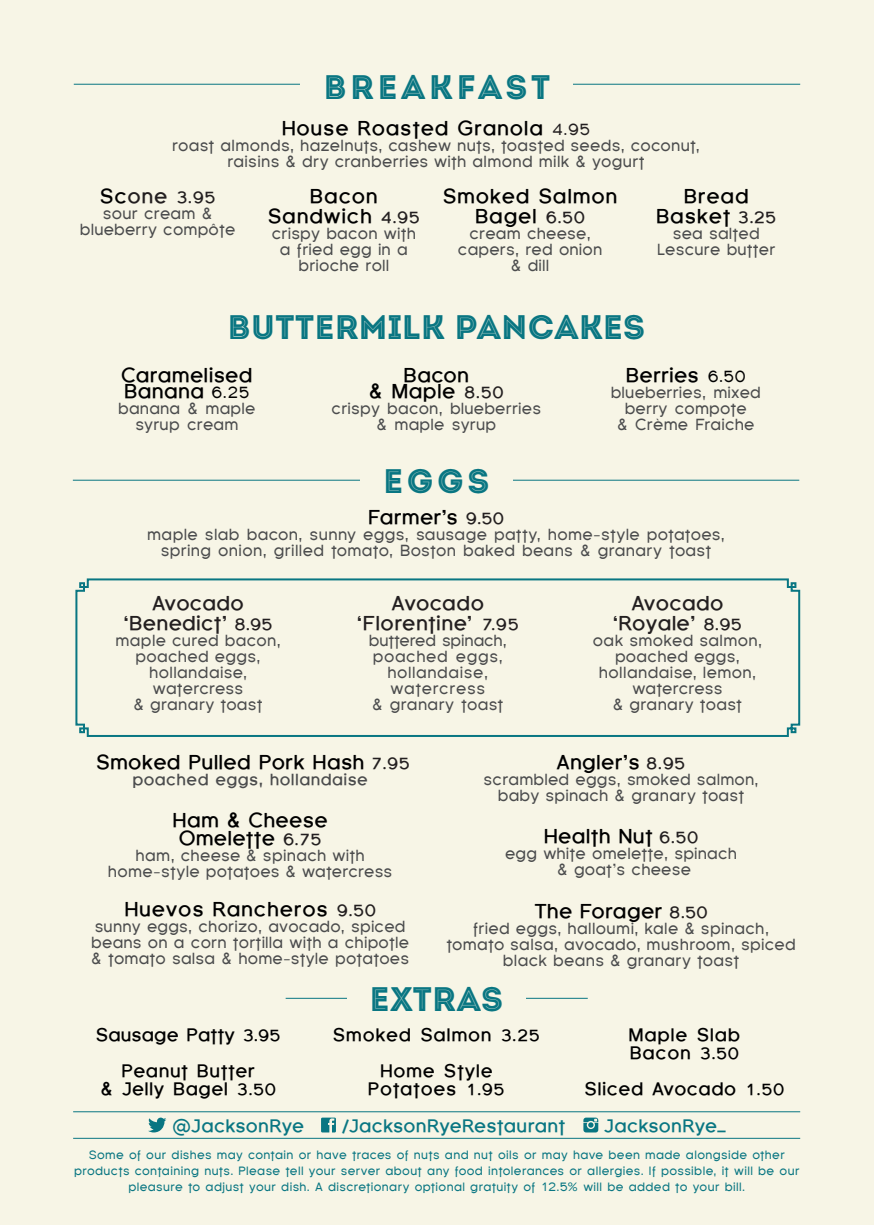
<style>
.page{position:relative;width:874px;height:1225px;background:#fff}
.page>*{position:absolute;margin:0;border:0;box-sizing:border-box;transform-origin:0 0}
.t1{font:34px "Intro Inline";color:#097682}
.t2{font:34px "Intro Inline";letter-spacing:.1em;color:#097682}
.description_style{font:700 20px/18px "Florencesans";letter-spacing:.01em;color:#000;text-align:center}
.item_style{font:700 20px/20px "Florencesans";letter-spacing:.035em;color:#000;text-align:center}
.tint_grey_descriptio{font:700 20px/16px "Florencesans";letter-spacing:.01em;color:#000}
.description_style-2{font:700 20px/20px "Florencesans";letter-spacing:.01em;color:#231f20;text-align:center}
.description_style-3{font:700 20px/20px "Florencesans";letter-spacing:.035em;color:#000;text-align:center}
.tint_grey_descriptio-2{font:700 20px/20px "Florencesans";letter-spacing:.02em;color:#231f20;text-align:center}
.t3{font:700 18px/18px "Florencesans";letter-spacing:.025em;color:#000;text-align:center}
.black_title__0_5_spa{font:700 18px "Florencesans";letter-spacing:.015em;color:#097682}
.t4{font:700 18px "Florencesans";color:#000}
.description_style-4{font:16px/16px "Florencesans";letter-spacing:.01em;color:#4b4c4d;text-align:center}
.tint_grey_descriptio-3{font:16px/16px "Florencesans";letter-spacing:.01em;color:#4b4c4d;text-align:center}
.item_style-2{font:16px/16px "Florencesans";letter-spacing:.015em;color:#4b4c4d;text-align:center}
.tint_grey_descriptio-4{font:16px/16px "Florencesans";letter-spacing:.035em;color:#4b4c4d;text-align:center}
.description_style-5{font:700 16px "Florencesans";letter-spacing:.025em;color:#4b4c4d}
.item_style-3{font:700 16px "Florencesans";color:#231f20}
.t5{font:12px/16px "Florencesans";letter-spacing:.03em;color:#097682;text-align:center}
.s1{font-weight:400;font-size:16px;color:#231f20}
.s2{font-size:20px;color:#000}
.s3{font-size:20px}
.s4{font-size:16px;color:#231f20}
.s5{font-weight:400;font-size:16px}
.s6{font-size:16px}
</style>
<div class="page">
<div style="left:0;top:0;width:873px;height:1225px;background:#f7f5e6"></div>
<hr style="left:285px;top:997px;width:302px;height:1px;background:#097682">
<div style="left:347px;top:985px;width:178px;height:26px;background:#f7f5e6"></div>
<hr style="left:74px;top:84px;width:725px;height:1px;background:#097682">
<div style="left:300px;top:74px;width:272px;height:25px;background:#f7f5e6"></div>
<hr style="left:73px;top:1138px;width:726px;height:1px;background:#097682">
<hr style="left:73px;top:1111px;width:726px;height:1px;background:#097682">
<svg style="left:321px;top:1117px;width:15px;height:15px"></svg>
<svg style="left:148px;top:1117px;width:18px;height:15px"></svg>
<svg style="left:583px;top:1117px;width:15px;height:15px"></svg>
<hr style="left:73px;top:480px;width:725px;height:1px;background:#097682">
<div style="left:360px;top:467px;width:152px;height:25px;background:#f7f5e6"></div>
<svg style="left:75px;top:578px;width:725px;height:159px"></svg>
<p class="t2" style="left:323px;top:67px;width:228px">BREAKFAST</p>
<p class="item_style" style="left:281px;top:118px;width:310px">House Roasted Granola <span class="s1">4.95</span></p>
<p class="item_style-2" style="left:172px;top:138px;width:529px">roast almonds, hazelnuts, cashew nuts, toasted seeds, coconut, raisins &amp; dry cranberries with almond milk &amp; yogurt</p>
<p class="item_style-3" style="left:100px;top:189px;width:117px"><span class="s2">Sc</span><span class="s3">one</span> 3.95</p>
<p class="description_style-4" style="left:80px;top:205px;width:157px">sour cream &amp; blueberry compôte</p>
<p class="item_style" style="left:442px;top:186px;width:176px">Smoked Salmon<br>Bagel <span class="s4">6.50</span></p>
<p class="description_style-4" style="left:457px;top:225px;width:146px">cream cheese, capers, red onion &amp; dill</p>
<p class="item_style" style="left:267px;top:186px;width:154px">Bacon<br>Sandwich <span class="s4">4.95</span></p>
<p class="description_style-4" style="left:271px;top:225px;width:146px">crispy bacon with a fried egg in a brioche roll</p>
<p class="description_style-3" style="left:655px;top:186px;width:122px">Bread<br>Basket <span class="s4">3.25</span></p>
<p class="item_style-2" style="left:656px;top:225px;width:120px">sea salted<br>Lescure butter</p>
<p class="t1" style="left:227px;top:306px;width:419px">BUTTERMILK PANCAKES</p>
<p class="tint_grey_descriptio" style="left:121px;top:367px;width:133px">Caramelised<br>Banana <span class="s5">6.25</span></p>
<p class="tint_grey_descriptio-3" style="left:118px;top:400px;width:139px">banana &amp; maple syrup cream</p>
<p class="tint_grey_descriptio" style="left:369px;top:367px;width:136px;text-align:center">Bacon<br>&amp; Maple <span class="s4">8.50</span></p>
<p class="tint_grey_descriptio-3" style="left:331px;top:400px;width:211px">crispy bacon, blueberries &amp; maple syrup</p>
<p class="t1" style="left:383px;top:460px;width:108px">EGGS</p>
<p class="tint_grey_descriptio" style="left:625px;top:367px;width:121px">Berries <span class="s5">6.50</span></p>
<p class="tint_grey_descriptio-3" style="left:610px;top:384px;width:152px">blueberries, mixed berry compote<br>&amp; Crème Fraiche</p>
<p class="tint_grey_descriptio" style="left:368px;top:509px;width:137px">Farmer’s <span class="s4">9.50</span></p>
<p class="tint_grey_descriptio-3" style="left:147px;top:526px;width:579px">maple slab bacon, sunny eggs, sausage patty, home-style potatoes, spring onion, grilled tomato, Boston baked beans &amp; granary toast</p>
<p class="description_style-2" style="left:123px;top:592px;width:150px">Avocado ‘Benedict’ <span class="s6">8.95</span></p>
<p class="description_style-4" style="left:115px;top:632px;width:167px">maple cured bacon, poached eggs, hollandaise, watercress<br>&amp; granary toast</p>
<p class="tint_grey_descriptio-2" style="left:356px;top:592px;width:164px">Avocado ‘Florentine’ <span class="s6">7.95</span></p>
<p class="tint_grey_descriptio-4" style="left:368px;top:632px;width:139px">buttered spinach, poached eggs, hollandaise, watercress<br>&amp; granary toast</p>
<p class="description_style-2" style="left:612px;top:592px;width:130px">Avocado ‘Royale’ <span class="s6">8.95</span></p>
<p class="description_style-4" style="left:592px;top:632px;width:170px">oak smoked salmon, poached eggs, hollandaise, lemon, watercress<br>&amp; granary toast</p>
<p class="description_style" style="left:96px;top:753px;width:315px">Smoked Pulled Pork Hash <span class="s4">7.95</span></p>
<p class="description_style-5" style="left:132px;top:770px;width:237px">poached eggs, hollandaise</p>
<p class="description_style" style="left:172px;top:810px;width:156px">Ham &amp; Cheese<br>Omelette <span class="s4">6.75</span></p>
<p class="description_style-4" style="left:108px;top:847px;width:286px">ham, cheese &amp; spinach with home-style potatoes &amp; watercress</p>
<p class="description_style-3" style="left:124px;top:899px;width:253px">Huevos Rancheros <span class="s4">9.50</span></p>
<p class="description_style-4" style="left:91px;top:918px;width:319px;text-align:left">sunny eggs, chorizo, avocado, spiced beans on a corn tortilla with a chipotle &amp; tomato salsa &amp; home-style potatoes</p>
<p class="description_style" style="left:556px;top:753px;width:130px">Angler’s <span class="s4">8.95</span></p>
<p class="description_style-4" style="left:483px;top:771px;width:276px">scrambled eggs, smoked salmon, baby spinach &amp; granary toast</p>
<p class="description_style" style="left:543px;top:826px;width:156px">Health Nut <span class="s4">6.50</span></p>
<p class="description_style-4" style="left:505px;top:845px;width:233px">egg white omelette, spinach &amp; goat’s cheese</p>
<p class="description_style" style="left:534px;top:902px;width:175px">The Forager <span class="s4">8.50</span></p>
<p class="description_style-4" style="left:446px;top:920px;width:351px">fried eggs, halloumi, kale &amp; spinach, tomato salsa, avocado, mushroom, spiced black beans &amp; granary toast</p>
<p class="t4" style="left:96px;top:1025px;width:186px">Sausage Patty <span class="s6">3.95</span></p>
<p class="t3" style="left:100px;top:1062px;width:177px">Peanut Butter<br>&amp; Jelly Bagel <span class="s6">3.50</span></p>
<p class="t1" style="left:369px;top:978px;width:135px">EXTRAS</p>
<p class="t3" style="left:332px;top:1017px;width:208px;line-height:36px">Smoked Salmon <span class="s6">3.25<br></span>Home Style</p>
<p class="t3" style="left:368px;top:1080px;width:138px">Potatoes <span class="s6">1.95</span></p>
<p class="t3" style="left:628px;top:1026px;width:113px;text-align:left">Maple Slab<br>Bacon <span class="s6">3.50</span></p>
<p class="t3" style="left:584px;top:1080px;width:201px">Sliced Avocado <span class="s6">1.50</span></p>
<p class="black_title__0_5_spa" style="left:172px;top:1115px;width:133px">@JacksonRye</p>
<p class="black_title__0_5_spa" style="left:341px;top:1115px;width:225px">/JacksonRyeRestaurant</p>
<p class="black_title__0_5_spa" style="left:603px;top:1115px;width:123px">JacksonRye_</p>
<p class="t5" style="left:74px;top:1146px;width:726px">Some of our dishes may contain or have traces of nuts and nut oils or may have been made alongside other products containing nuts. Please tell your server about any food intolerances or allergies. If possible, it will be our pleasure to adjust your dish. A discretionary optional gratuity of 12.5% will be added to your bill.</p>
</div>
